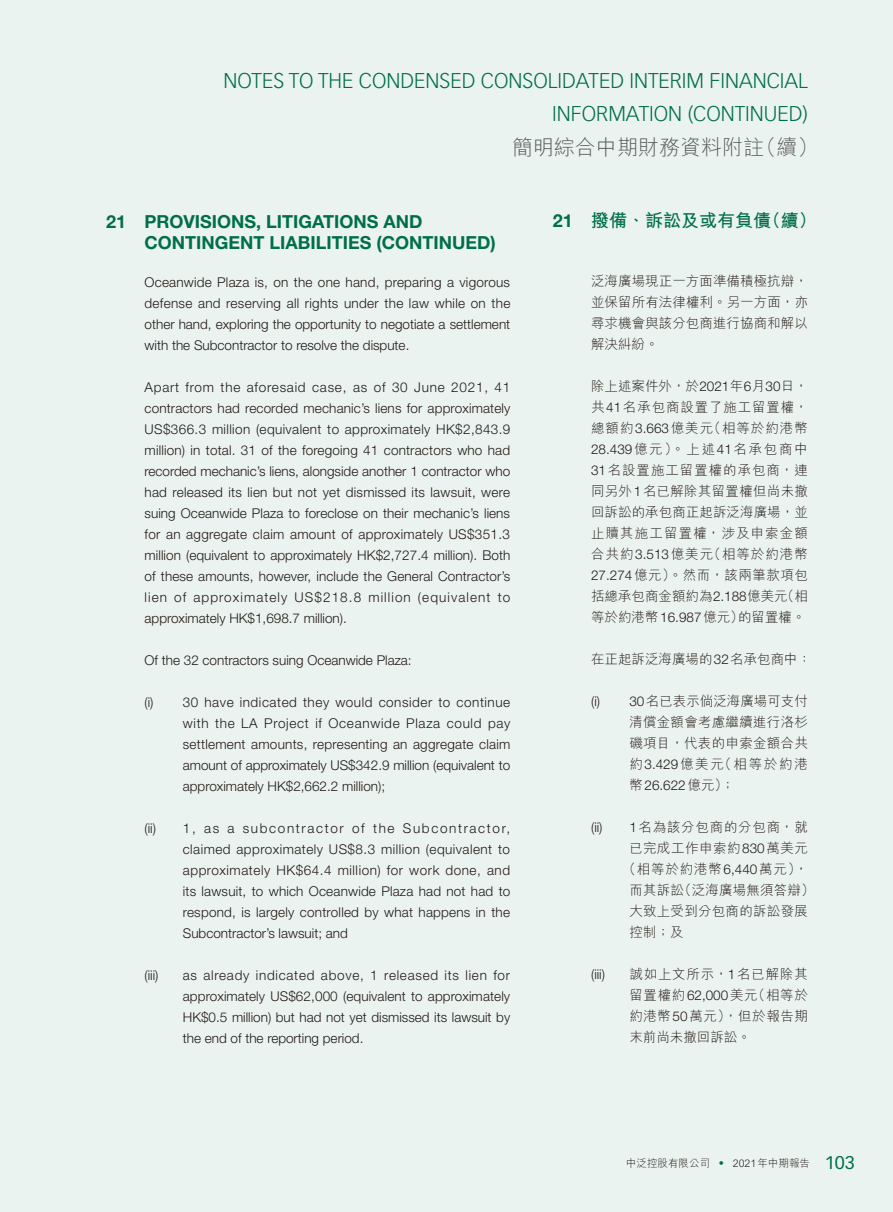
<style>
.page{position:relative;width:893px;height:1212px;background:#ebf3f0}
.page>*{position:absolute;margin:0;border:0;box-sizing:border-box;transform-origin:0 0}
.t1{font:300 21px/33px "Vectora LT Std";color:#006f48;text-align:right}
.t2{font:300 21px "M Hei HK";color:#595857}
.Subhead_1_e{font:700 18px/21px "Helvetica Neue LT Std";color:#006f48}
.Subhead_1_c{font:700 18px "M Hei HK";color:#006f48}
.Body_e{font:300 13.5px/21px "Helvetica Neue LT Std";color:#231916;text-align:justify}
.Body_c{font:300 13.5px/21px "M Hei HK";letter-spacing:.02em;color:#231916;text-align:justify}
.Body_c-2{font:300 13.5px "M Hei HK";color:#231916}
.Body_c-3{font:300 13.5px "M Hei HK";letter-spacing:.055em;color:#231916}
.Body_c-4{font:300 13.5px "M Hei HK";letter-spacing:.06em;color:#231916}
.Body_c-5{font:300 13.5px "Helvetica Neue LT Std";color:#231916}
.t3{font:300 10.5px "M Hei HK";color:#231916}
.s1{font-family:"Helvetica Neue LT Std"}
.s2{color:#006f48}
.s3{font-family:"Vectora LT Std";font-weight:400;font-size:18px;color:#006f48}
</style>
<div class="page">
<h1 class="t1" style="left:224px;top:64px;width:586px">NOTES TO THE CONDENSED CONSOLIDATED INTERIM FINANCIAL<br>INFORMATION (CONTINUED)</h1>
<h1 class="t2" style="left:512px;top:136px;width:308px">簡明綜合中期財務資料附註（續）</h1>
<p class="Subhead_1_e" style="left:145px;top:210px;width:353px;text-indent:-38px">21 PROVISIONS, LITIGATIONS AND<br>CONTINGENT LIABILITIES (CONTINUED)</p>
<p class="Body_e" style="left:145px;top:271px;width:367px">Oceanwide Plaza is, on the one hand, preparing a vigorous defense and reserving all rights under the law while on the other hand, exploring the opportunity to negotiate a settlement with the Subcontractor to resolve the dispute.</p>
<p class="Body_e" style="left:145px;top:376px;width:367px">Apart from the aforesaid case, as of 30 June 2021, 41 contractors had recorded mechanic’s liens for approximately US$366.3 million (equivalent to approximately HK$2,843.9 million) in total. 31 of the foregoing 41 contractors who had recorded mechanic’s liens, alongside another 1 contractor who had released its lien but not yet dismissed its lawsuit, were suing Oceanwide Plaza to foreclose on their mechanic’s liens for an aggregate claim amount of approximately US$351.3 million (equivalent to approximately HK$2,727.4 million). Both of these amounts, however, include the General Contractor’s lien of approximately US$218.8 million (equivalent to approximately HK$1,698.7 million).</p>
<p class="Body_e" style="left:145px;top:649px;width:269px">Of the 32 contractors suing Oceanwide Plaza:</p>
<p class="Body_e" style="left:183px;top:691px;width:329px;text-indent:-38px">(i) 30 have indicated they would consider to continue with the LA Project if Oceanwide Plaza could pay settlement amounts, representing an aggregate claim amount of approximately US$342.9 million (equivalent to approximately HK$2,662.2 million);</p>
<p class="Body_e" style="left:183px;top:817px;width:329px;text-indent:-38px">(ii) 1, as a subcontractor of the Subcontractor, claimed approximately US$8.3 million (equivalent to approximately HK$64.4 million) for work done, and its lawsuit, to which Oceanwide Plaza had not had to respond, is largely controlled by what happens in the Subcontractor’s lawsuit; and</p>
<p class="Body_e" style="left:145px;top:964px;width:15px">(iii)</p>
<p class="Body_e" style="left:183px;top:964px;width:329px">as already indicated above, 1 released its lien for approximately US$62,000 (equivalent to approximately HK$0.5 million) but had not yet dismissed its lawsuit by the end of the reporting period.</p>
<p class="Subhead_1_c" style="left:553px;top:207px;width:266px"><span class="s1">21</span> 撥備、訴訟及或有負債（續）</p>
<p class="Body_c" style="left:591px;top:270px;width:218px">泛海廣場現正一方面準備積極抗辯，並保留所有法律權利。另一方面，亦尋求機會與該分包商進行協商和解以解決糾紛。</p>
<p class="Body_c" style="left:591px;top:375px;width:218px">除上述案件外，於<span class="s1">2021</span>年<span class="s1">6</span>月<span class="s1">30</span>日，共<span class="s1">41</span>名承包商設置了施工留置權，總額約<span class="s1">3.663</span>億美元（相等於約港幣<span class="s1">28.439</span>億元）。上述<span class="s1">41</span>名承包商中<span class="s1">31</span>名設置施工留置權的承包商，連同另外<span class="s1">1</span>名已解除其留置權但尚未撤回訴訟的承包商正起訴泛海廣場，並止贖其施工留置權，涉及申索金額合共約<span class="s1">3.513</span>億美元（相等於約港幣<span class="s1">27.274</span>億元）。然而，該兩筆款項包括總承包商金額約為<span class="s1">2.188</span>億美元（相等於約港幣<span class="s1">16.987</span>億元）的留置權。</p>
<p class="Body_c-2" style="left:591px;top:652px;width:222px">在正起訴泛海廣場的<span class="s1">32</span>名承包商中：</p>
<p class="Body_c" style="left:629px;top:690px;width:180px;text-indent:-38px"><span class="s1">(i) 30</span>名已表示倘泛海廣場可支付清償金額會考慮繼續進行洛杉磯項目，代表的申索金額合共約<span class="s1">3.429</span>億美元（相等於約港幣<span class="s1">26.622</span>億元）；</p>
<p class="Body_c-3" style="left:591px;top:820px;width:218px"><span class="s1">(ii) 1</span>名為該分包商的分包商，就</p>
<p class="Body_c" style="left:629px;top:837px;width:180px">已完成工作申索約<span class="s1">830</span>萬美元</p>
<p class="Body_c-4" style="left:623px;top:862px;width:187px">（相等於約港幣<span class="s1">6,440</span>萬元），</p>
<p class="Body_c" style="left:629px;top:879px;width:187px">而其訴訟（泛海廣場無須答辯）</p>
<p class="Body_c" style="left:629px;top:900px;width:180px">大致上受到分包商的訴訟發展</p>
<p class="Body_c" style="left:629px;top:921px;width:55px">控制；及</p>
<p class="Body_c-5" style="left:591px;top:966px;width:15px">(iii)</p>
<p class="Body_c" style="left:629px;top:963px;width:180px">誠如上文所示，<span class="s1">1</span>名已解除其留置權約<span class="s1">62,000</span>美元（相等於約港幣<span class="s1">50</span>萬元），但於報告期末前尚未撤回訴訟。</p>
<p class="t3" style="left:626px;top:1157px;width:230px">中泛控股有限公司 <span class="s2">•</span> 2021年中期報告 <span class="s3">103</span></p>
</div>
